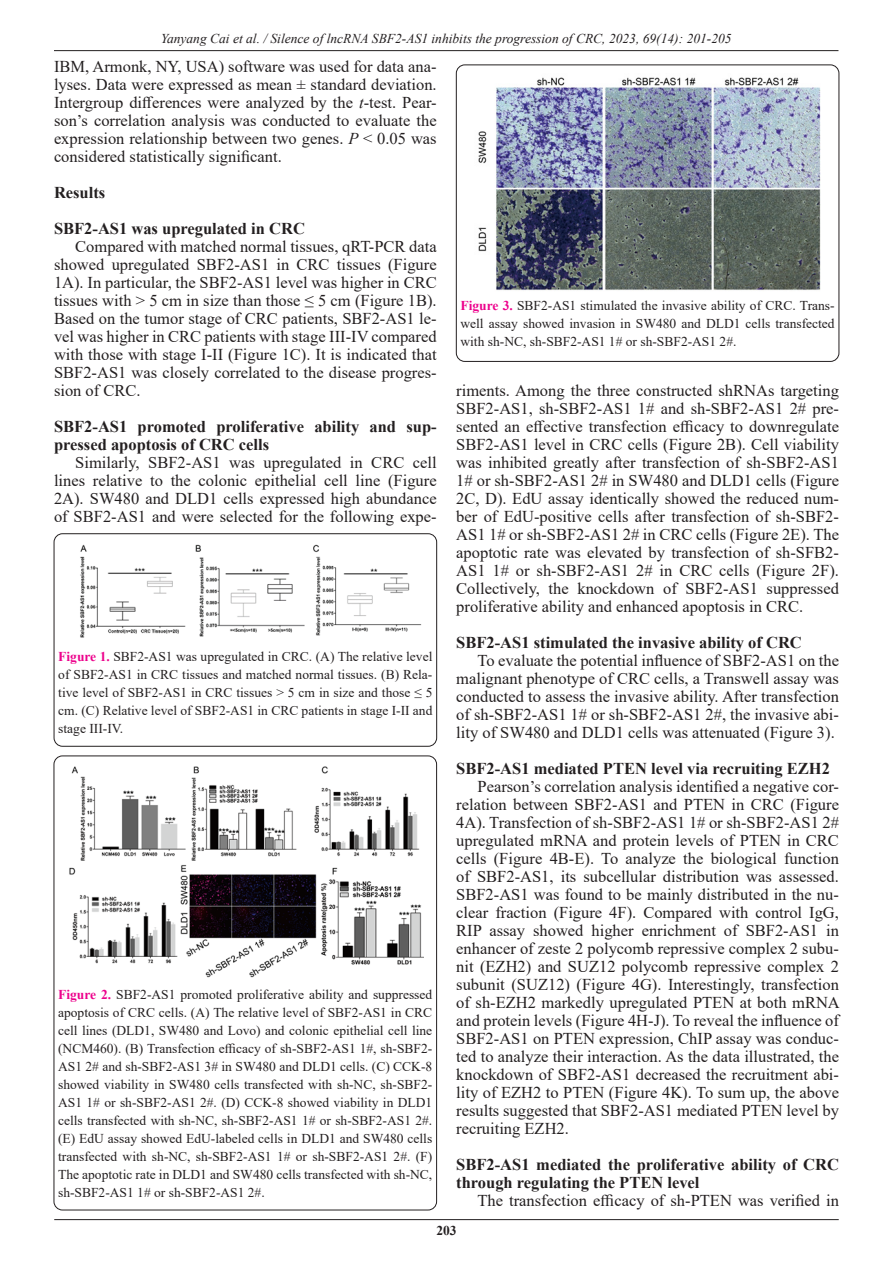
<style>
.page{position:relative;width:893px;height:1263px;background:#fff}
.page>*{position:absolute;margin:0;border:0;box-sizing:border-box;transform-origin:0 0}
.t1{font:16.5px/18px "Times New Roman";color:#231f20;text-align:justify}
.t2{font:700 16.5px/18px "Times New Roman";color:#231f20}
.t3{font:13.5px/18px "Times New Roman";color:#231f20;text-align:justify}
.t4{font:italic 13.5px "Times New Roman";color:#231f20}
.t5{font:700 13.5px "Times New Roman";color:#231f20}
.s1{font-style:italic}
.s2{font-weight:700;color:#ed028c}
</style>
<div class="page">
<hr style="left:54px;top:50px;width:784px;height:1px;background:#231f20">
<hr style="left:54px;top:1219px;width:785px;height:1px;background:#231f20">
<div style="left:54px;top:534px;width:383px;height:212px;border:1px solid #231f20;border-radius:9px"></div>
<img style="left:80px;top:544px;width:342px;height:94px">
<img style="left:69px;top:766px;width:355px;height:212px">
<div style="left:456px;top:65px;width:383px;height:296px;border:1px solid #231f20;border-radius:9px"></div>
<img style="left:478px;top:77px;width:343px;height:214px">
<p class="t4" style="left:161px;top:29px;width:572px">Yanyang Cai et al. / Silence of lncRNA SBF2-AS1 inhibits the progression of CRC, 2023, 69(14): 201-205</p>
<p class="t1" style="left:54px;top:57px;width:384px">IBM, Armonk, NY, USA) software was used for data ana&shy;lyses. Data were expressed as mean ± standard deviation.<br>Intergroup differences were analyzed by the <span class="s1">t</span>-test. Pear&shy;son’s correlation analysis was conducted to evaluate the expression relationship between two genes. <span class="s1">P</span> &lt; 0.05 was considered statistically significant.</p>
<p class="t2" style="left:54px;top:183px;width:53px">Results</p>
<p class="t2" style="left:54px;top:219px;width:252px">SBF2-AS1 was upregulated in CRC</p>
<p class="t1" style="left:54px;top:237px;width:384px;text-indent:21px">Compared with matched normal tissues, qRT-PCR data showed upregulated SBF2-AS1 in CRC tissues (Figure 1A). In particular, the SBF2-AS1 level was higher in CRC tissues with &gt; 5 cm in size than those ≤ 5 cm (Figure 1B).<br>Based on the tumor stage of CRC patients, SBF2-AS1 le&shy;vel was higher in CRC patients with stage III-IV compared with those with stage I-II (Figure 1C). It is indicated that SBF2-AS1 was closely correlated to the disease progres&shy;sion of CRC.</p>
<p class="t2" style="left:54px;top:417px;width:384px">SBF2-AS1 promoted proliferative ability and sup&shy;pressed apoptosis of CRC cells</p>
<p class="t1" style="left:54px;top:453px;width:384px;text-indent:21px">Similarly, SBF2-AS1 was upregulated in CRC cell lines relative to the colonic epithelial cell line (Figure 2A). SW480 and DLD1 cells expressed high abundance of SBF2-AS1 and were selected for the following expe-</p>
<p class="t3" style="left:58px;top:647px;width:376px"><span class="s2">Figure 1.</span> SBF2-AS1 was upregulated in CRC. (A) The relative level of SBF2-AS1 in CRC tissues and matched normal tissues. (B) Rela&shy;tive level of SBF2-AS1 in CRC tissues &gt; 5 cm in size and those ≤ 5 cm. (C) Relative level of SBF2-AS1 in CRC patients in stage I-II and stage III-IV.</p>
<p class="t3" style="left:58px;top:985px;width:376px"><span class="s2">Figure 2.</span> SBF2-AS1 promoted proliferative ability and suppressed apoptosis of CRC cells. (A) The relative level of SBF2-AS1 in CRC cell lines (DLD1, SW480 and Lovo) and colonic epithelial cell line (NCM460). (B) Transfection efficacy of sh-SBF2-AS1 1#, sh-SBF2- AS1 2# and sh-SBF2-AS1 3# in SW480 and DLD1 cells. (C) CCK-8 showed viability in SW480 cells transfected with sh-NC, sh-SBF2- AS1 1# or sh-SBF2-AS1 2#. (D) CCK-8 showed viability in DLD1 cells transfected with sh-NC, sh-SBF2-AS1 1# or sh-SBF2-AS1 2#. (E) EdU assay showed EdU-labeled cells in DLD1 and SW480 cells transfected with sh-NC, sh-SBF2-AS1 1# or sh-SBF2-AS1 2#. (F)<br>The apoptotic rate in DLD1 and SW480 cells transfected with sh-NC, sh-SBF2-AS1 1# or sh-SBF2-AS1 2#.</p>
<p class="t3" style="left:460px;top:296px;width:376px"><span class="s2">Figure 3.</span> SBF2-AS1 stimulated the invasive ability of CRC. Trans&shy;well assay showed invasion in SW480 and DLD1 cells transfected with sh-NC, sh-SBF2-AS1 1# or sh-SBF2-AS1 2#.</p>
<p class="t1" style="left:456px;top:381px;width:384px">riments. Among the three constructed shRNAs targeting SBF2-AS1, sh-SBF2-AS1 1# and sh-SBF2-AS1 2# pre&shy;sented an effective transfection efficacy to downregulate SBF2-AS1 level in CRC cells (Figure 2B). Cell viability was inhibited greatly after transfection of sh-SBF2-AS1<br>1# or sh-SBF2-AS1 2# in SW480 and DLD1 cells (Figure 2C, D). EdU assay identically showed the reduced num&shy;ber of EdU-positive cells after transfection of sh-SBF2- AS1 1# or sh-SBF2-AS1 2# in CRC cells (Figure 2E). The apoptotic rate was elevated by transfection of sh-SFB2- AS1 1# or sh-SBF2-AS1 2# in CRC cells (Figure 2F).<br>Collectively, the knockdown of SBF2-AS1 suppressed proliferative ability and enhanced apoptosis in CRC.</p>
<p class="t2" style="left:456px;top:633px;width:347px">SBF2-AS1 stimulated the invasive ability of CRC</p>
<p class="t1" style="left:456px;top:651px;width:384px;text-indent:21px">To evaluate the potential influence of SBF2-AS1 on the malignant phenotype of CRC cells, a Transwell assay was conducted to assess the invasive ability. After transfection of sh-SBF2-AS1 1# or sh-SBF2-AS1 2#, the invasive abi&shy;lity of SW480 and DLD1 cells was attenuated (Figure 3).</p>
<p class="t2" style="left:456px;top:759px;width:375px">SBF2-AS1 mediated PTEN level via recruiting EZH2</p>
<p class="t1" style="left:456px;top:777px;width:385px;text-indent:21px">Pearson’s correlation analysis identified a negative cor&shy;relation between SBF2-AS1 and PTEN in CRC (Figure 4A). Transfection of sh-SBF2-AS1 1# or sh-SBF2-AS1 2# upregulated mRNA and protein levels of PTEN in CRC cells (Figure 4B-E). To analyze the biological function of SBF2-AS1, its subcellular distribution was assessed.<br>SBF2-AS1 was found to be mainly distributed in the nu&shy;clear fraction (Figure 4F). Compared with control IgG, RIP assay showed higher enrichment of SBF2-AS1 in enhancer of zeste 2 polycomb repressive complex 2 subu&shy;nit (EZH2) and SUZ12 polycomb repressive complex 2 subunit (SUZ12) (Figure 4G). Interestingly, transfection of sh-EZH2 markedly upregulated PTEN at both mRNA and protein levels (Figure 4H-J). To reveal the influence of SBF2-AS1 on PTEN expression, ChIP assay was conduc&shy;ted to analyze their interaction. As the data illustrated, the knockdown of SBF2-AS1 decreased the recruitment abi&shy;lity of EZH2 to PTEN (Figure 4K). To sum up, the above results suggested that SBF2-AS1 mediated PTEN level by recruiting EZH2.</p>
<p class="t2" style="left:456px;top:1155px;width:384px">SBF2-AS1 mediated the proliferative ability of CRC through regulating the PTEN level</p>
<p class="t1" style="left:477px;top:1191px;width:363px">The transfection efficacy of sh-PTEN was verified in</p>
<p class="t5" style="left:436px;top:1220px;width:22px">203</p>
</div>
